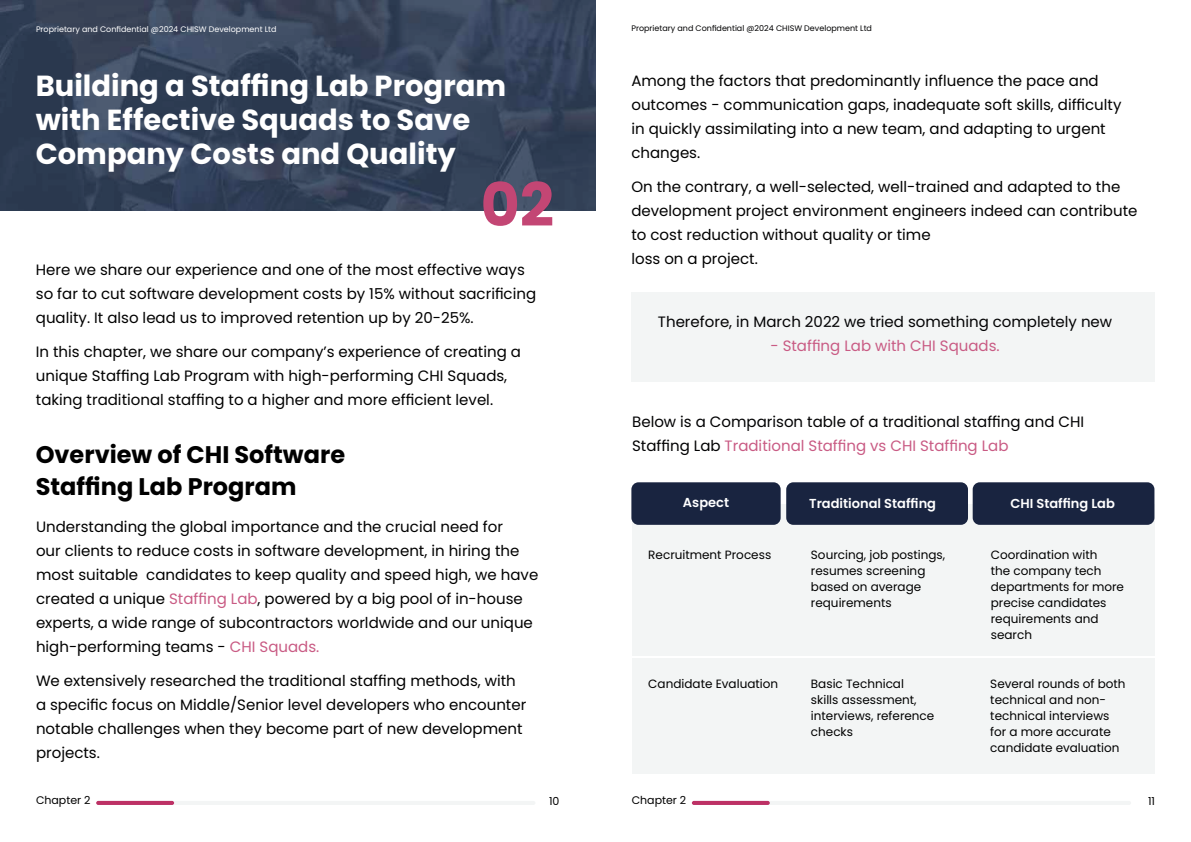
<style>
.page{position:relative;width:1191px;height:842px;background:#fff}
.page>*{position:absolute;margin:0;border:0;box-sizing:border-box;transform-origin:0 0}
.t1{font:700 60px "Poppins";color:#bd3165}
.t2{font:700 29px/34px "Poppins";color:#fff}
.t3{font:700 24px/32px "Poppins";color:#000}
.t4{font:15px/24px "Poppins";color:#000}
.t5{font:15px/24px "Poppins";color:#020203}
.t6{font:15px "Poppins";color:#c95b84}
.t7{font:600 13px "Poppins";color:#fff}
.t8{font:12px/16px "Poppins";color:#000}
.t9{font:11px "Poppins";color:#000}
.t10{font:8px "Poppins";color:#fff}
.t11{font:8px "Poppins";color:#020203}
.s1{color:#c95b84}
</style>
<div class="page">
<img style="left:0;top:0;width:595px;height:211px">
<div style="left:632px;top:658px;width:523px;height:116px;background:#f3f5f5"></div>
<div style="left:631px;top:292px;width:523px;height:90px;background:#f3f5f5"></div>
<div style="left:632px;top:504px;width:522px;height:151px;background:#f3f5f5"></div>
<div style="left:631px;top:482px;width:149px;height:43px;background:#192440;border-radius:7px"></div>
<div style="left:786px;top:482px;width:182px;height:43px;background:#192440;border-radius:7px"></div>
<div style="left:972px;top:482px;width:182px;height:43px;background:#192440;border-radius:7px"></div>
<hr style="left:96px;top:801px;width:439px;height:4px;background:#f3f5f5;border-radius:2px">
<hr style="left:96px;top:801px;width:78px;height:4px;background:#bd3165;border-radius:2px">
<hr style="left:692px;top:801px;width:439px;height:4px;background:#f3f5f5;border-radius:2px">
<hr style="left:692px;top:801px;width:78px;height:4px;background:#bd3165;border-radius:2px">
<p class="t10" style="left:36px;top:24px;width:242px">Proprietary and Confidential @2024 CHISW Development Ltd</p>
<p class="t11" style="left:631px;top:23px;width:242px">Proprietary and Confidential @2024 CHISW Development Ltd</p>
<h2 class="t2" style="left:36px;top:69px;width:472px">Building a Staffing Lab Program with Effective Squads to Save<br>Company Costs and Quality</h2>
<p class="t4" style="left:631px;top:69px;width:491px">Among the factors that predominantly influence the pace and outcomes - communication gaps, inadequate soft skills, difficulty in quickly assimilating into a new team, and adapting to urgent changes.</p>
<p class="t4" style="left:631px;top:175px;width:507px">On the contrary, a well-selected, well-trained and adapted to the development project environment engineers indeed can contribute to cost reduction without quality or time<br>loss on a project.</p>
<h1 class="t1" style="left:480px;top:170px;width:75px">02</h1>
<p class="t4" style="left:36px;top:258px;width:502px">Here we share our experience and one of the most effective ways so far to cut software development costs by 15% without sacrificing quality. It also lead us to improved retention up by 20-25%.</p>
<p class="t4" style="left:36px;top:340px;width:486px">In this chapter, we share our company’s experience of creating a unique Staffing Lab Program with high-performing CHI Squads, taking traditional staffing to a higher and more efficient level.</p>
<p class="t5" style="left:658px;top:309px;width:456px">Therefore, in March 2022 we tried something completely new</p>
<p class="t6" style="left:770px;top:337px;width:231px">- Staffing Lab with CHI Squads.</p>
<h3 class="t3" style="left:36px;top:439px;width:311px">Overview of CHI Software<br>Staffing Lab Program</h3>
<p class="t4" style="left:36px;top:515px;width:504px">Understanding the global importance and the crucial need for<br>our clients to reduce costs in software development, in hiring the most suitable candidates to keep quality and speed high, we have created a unique <span class="s1">Staffing Lab</span>, powered by a big pool of in-house experts, a wide range of subcontractors worldwide and our unique high-performing teams - <span class="s1">CHI Squads.</span></p>
<p class="t4" style="left:36px;top:669px;width:492px">We extensively researched the traditional staffing methods, with a specific focus on Middle/Senior level developers who encounter notable challenges when they become part of new development projects.</p>
<p class="t5" style="left:632px;top:410px;width:453px">Below is a Comparison table of a traditional staffing and CHI<br>Staffing Lab <span class="s1">Traditional Staffing vs CHI Staffing Lab</span></p>
<p class="t7" style="left:683px;top:495px;width:48px">Aspect</p>
<p class="t7" style="left:809px;top:495px;width:128px">Traditional Staffing</p>
<p class="t7" style="left:1010px;top:495px;width:106px">CHI Staffing Lab</p>
<p class="t8" style="left:990px;top:547px;width:135px">Coordination with<br>the company tech departments for more precise candidates requirements and search</p>
<p class="t8" style="left:811px;top:676px;width:125px">Basic Technical skills assessment, interviews, reference checks</p>
<p class="t8" style="left:990px;top:676px;width:137px">Several rounds of both technical and non&shy;technical interviews for a more accurate candidate evaluation</p>
<p class="t8" style="left:648px;top:547px;width:124px">Recruitment Process</p>
<p class="t8" style="left:811px;top:547px;width:136px">Sourcing, job postings, resumes screening based on average requirements</p>
<p class="t8" style="left:648px;top:676px;width:131px">Candidate Evaluation</p>
<p class="t9" style="left:36px;top:794px;width:56px">Chapter 2</p>
<p class="t9" style="left:549px;top:794px;width:12px">10</p>
<p class="t9" style="left:631px;top:794px;width:56px">Chapter 2</p>
<p class="t9" style="left:1148px;top:794px;width:9px">11</p>
</div>
